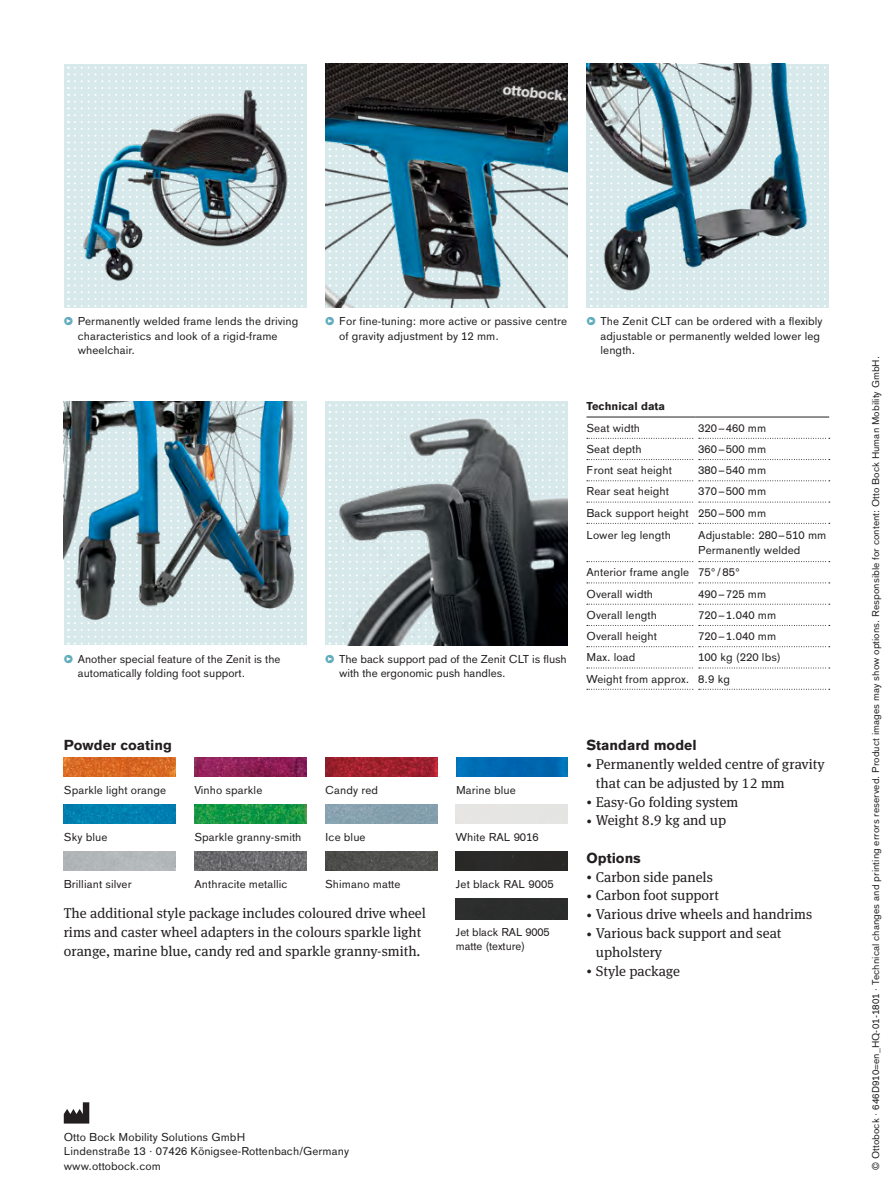
<style>
.page{position:relative;width:893px;height:1191px;background:#fff}
.page>*{position:absolute;margin:0;border:0;box-sizing:border-box;transform-origin:0 0}
.D2_Copy_List_9_5pt_1{font:14.25px/18.8px "OBO Serif";color:#231f20}
.D2_Copy_Subhead_9_5p{font:700 14.25px "OBO Sans";color:#231f20}
.D4_Marginal_Copy_7_5{font:11.25px/14.2px "OBO Sans";letter-spacing:.005em;color:#231f20}
.D7_Tab_Copy{font:11.25px "OBO Sans";letter-spacing:.005em;color:#231f20}
.D7_Tab_Head{font:700 11.25px "OBO Sans";color:#231f20}
.D6_Source_6_5pt_8pt{font:9.75px "OBO Sans";letter-spacing:.005em;color:#231f20}
.s1{font-family:"OBO Serif";color:#61acbd}
.s2{font-size:10.65px}
</style>
<div class="page">
<svg style="left:75px;top:67px;width:231px;height:240px;background:#daeaed"></svg>
<svg style="left:68px;top:68px;width:1px;height:237px"></svg>
<svg style="left:75px;top:634px;width:231px;height:10px;background:#daeaed"></svg>
<img style="left:64px;top:76px;width:242px;height:219px">
<img style="left:325px;top:64px;width:243px;height:244px">
<img style="left:586px;top:64px;width:243px;height:244px">
<svg style="left:64px;top:1102px;width:25px;height:21px"></svg>
<svg style="left:586px;top:417px;width:243px;height:272px"></svg>
<svg style="left:587px;top:438px;width:243px;height:1px"></svg>
<svg style="left:587px;top:459px;width:243px;height:1px"></svg>
<svg style="left:587px;top:480px;width:243px;height:1px"></svg>
<svg style="left:587px;top:502px;width:243px;height:1px"></svg>
<svg style="left:587px;top:523px;width:243px;height:1px"></svg>
<svg style="left:587px;top:561px;width:243px;height:1px"></svg>
<svg style="left:587px;top:582px;width:243px;height:1px"></svg>
<svg style="left:587px;top:604px;width:243px;height:1px"></svg>
<svg style="left:587px;top:625px;width:243px;height:1px"></svg>
<svg style="left:587px;top:646px;width:243px;height:1px"></svg>
<svg style="left:587px;top:667px;width:243px;height:1px"></svg>
<svg style="left:587px;top:689px;width:243px;height:1px"></svg>
<div style="left:693px;top:417px;width:5px;height:21px;background:#fff"></div>
<div style="left:693px;top:438px;width:5px;height:21px;background:#fff"></div>
<div style="left:693px;top:459px;width:5px;height:22px;background:#fff"></div>
<div style="left:693px;top:481px;width:5px;height:21px;background:#fff"></div>
<div style="left:693px;top:502px;width:5px;height:21px;background:#fff"></div>
<div style="left:693px;top:523px;width:5px;height:38px;background:#fff"></div>
<div style="left:693px;top:561px;width:5px;height:22px;background:#fff"></div>
<div style="left:693px;top:583px;width:5px;height:21px;background:#fff"></div>
<div style="left:693px;top:604px;width:5px;height:21px;background:#fff"></div>
<div style="left:693px;top:625px;width:5px;height:21px;background:#fff"></div>
<div style="left:693px;top:646px;width:5px;height:22px;background:#fff"></div>
<div style="left:693px;top:668px;width:5px;height:21px;background:#fff"></div>
<hr style="left:586px;top:416px;width:110px;height:1px;background:#231f20">
<hr style="left:696px;top:416px;width:133px;height:1px;background:#231f20">
<img style="left:64px;top:758px;width:112px;height:18px">
<img style="left:194px;top:758px;width:112px;height:18px">
<img style="left:456px;top:757px;width:112px;height:19px">
<img style="left:325px;top:804px;width:112px;height:19px">
<img style="left:325px;top:758px;width:112px;height:18px">
<img style="left:325px;top:851px;width:112px;height:19px">
<img style="left:194px;top:851px;width:112px;height:19px">
<div style="left:456px;top:851px;width:112px;height:19px;background:#292927"></div>
<img style="left:64px;top:804px;width:112px;height:19px">
<img style="left:194px;top:804px;width:112px;height:19px">
<div style="left:456px;top:898px;width:112px;height:21px;background:#2c2d2c"></div>
<img style="left:325px;top:401px;width:243px;height:244px">
<img style="left:64px;top:401px;width:242px;height:233px">
<p class="D4_Marginal_Copy_7_5" style="left:78px;top:314px;width:222px;text-indent:-14px"><span class="s1">•</span> Permanently welded frame lends the driving characteristics and look of a rigid-frame wheelchair.</p>
<p class="D4_Marginal_Copy_7_5" style="left:601px;top:314px;width:224px;text-indent:-14px"><span class="s1">•</span> The Zenit CLT can be ordered with a flexibly adjustable or permanently welded lower leg length.</p>
<p class="D4_Marginal_Copy_7_5" style="left:339px;top:314px;width:229px;text-indent:-14px"><span class="s1">•</span> For fine-tuning: more active or passive centre of gravity adjustment by 12 mm.</p>
<p class="D4_Marginal_Copy_7_5" style="left:78px;top:652px;width:204px;text-indent:-14px"><span class="s1">•</span> Another special feature of the Zenit is the automatically folding foot support.</p>
<p class="D4_Marginal_Copy_7_5" style="left:339px;top:652px;width:229px;text-indent:-14px"><span class="s1">•</span> The back support pad of the Zenit CLT is flush with the ergonomic push handles.</p>
<p class="D7_Tab_Head" style="left:586px;top:400px;width:80px">Technical data</p>
<p class="D7_Tab_Copy" style="left:586px;top:421px;width:55px">Seat width</p>
<p class="D7_Tab_Copy" style="left:698px;top:421px;width:69px">320–460 mm</p>
<p class="D7_Tab_Copy" style="left:586px;top:442px;width:57px">Seat depth</p>
<p class="D7_Tab_Copy" style="left:698px;top:442px;width:69px">360–500 mm</p>
<p class="D7_Tab_Copy" style="left:586px;top:464px;width:87px">Front seat height</p>
<p class="D7_Tab_Copy" style="left:698px;top:464px;width:69px">380–540 mm</p>
<p class="D7_Tab_Copy" style="left:586px;top:485px;width:84px">Rear seat height</p>
<p class="D7_Tab_Copy" style="left:698px;top:485px;width:69px">370–500 mm</p>
<p class="D7_Tab_Copy" style="left:586px;top:506px;width:104px">Back support height</p>
<p class="D7_Tab_Copy" style="left:698px;top:506px;width:69px">250–500 mm</p>
<p class="D7_Tab_Copy" style="left:586px;top:529px;width:86px">Lower leg length</p>
<p class="D7_Tab_Copy" style="left:698px;top:529px;width:130px">Adjustable: 280–510 mm</p>
<p class="D7_Tab_Copy" style="left:698px;top:543px;width:104px">Permanently welded</p>
<p class="D7_Tab_Copy" style="left:586px;top:566px;width:104px">Anterior frame angle</p>
<p class="D7_Tab_Copy" style="left:698px;top:566px;width:43px">75° /85°</p>
<p class="D7_Tab_Copy" style="left:586px;top:587px;width:68px">Overall width</p>
<p class="D7_Tab_Copy" style="left:698px;top:587px;width:69px">490–725 mm</p>
<p class="D7_Tab_Copy" style="left:586px;top:608px;width:72px">Overall length</p>
<p class="D7_Tab_Copy" style="left:698px;top:608px;width:79px">720–1.040 mm</p>
<p class="D7_Tab_Copy" style="left:586px;top:629px;width:72px">Overall height</p>
<p class="D7_Tab_Copy" style="left:698px;top:629px;width:79px">720–1.040 mm</p>
<p class="D7_Tab_Copy" style="left:586px;top:651px;width:50px">Max. load</p>
<p class="D7_Tab_Copy" style="left:698px;top:651px;width:84px">100 kg (220 lbs)</p>
<p class="D7_Tab_Copy" style="left:586px;top:672px;width:104px">Weight from approx.</p>
<p class="D7_Tab_Copy" style="left:698px;top:672px;width:33px">8.9 kg</p>
<p class="D2_Copy_Subhead_9_5p" style="left:64px;top:737px;width:110px">Powder coating</p>
<p class="D4_Marginal_Copy_7_5" style="left:64px;top:783px;width:104px">Sparkle light orange</p>
<p class="D4_Marginal_Copy_7_5" style="left:194px;top:783px;width:70px">Vinho sparkle</p>
<p class="D4_Marginal_Copy_7_5" style="left:456px;top:783px;width:61px">Marine blue</p>
<p class="D4_Marginal_Copy_7_5" style="left:325px;top:830px;width:42px">Ice blue</p>
<p class="D4_Marginal_Copy_7_5" style="left:325px;top:783px;width:55px">Candy red</p>
<p class="D4_Marginal_Copy_7_5" style="left:64px;top:830px;width:45px">Sky blue</p>
<p class="D4_Marginal_Copy_7_5" style="left:194px;top:830px;width:109px">Sparkle granny-smith</p>
<p class="D4_Marginal_Copy_7_5" style="left:456px;top:830px;width:85px">White RAL 9016</p>
<p class="D4_Marginal_Copy_7_5" style="left:456px;top:877px;width:99px">Jet black RAL 9005</p>
<p class="D4_Marginal_Copy_7_5" style="left:64px;top:877px;width:69px">Brilliant silver</p>
<p class="D4_Marginal_Copy_7_5" style="left:194px;top:877px;width:95px">Anthracite metallic</p>
<p class="D4_Marginal_Copy_7_5" style="left:325px;top:877px;width:77px">Shimano matte</p>
<p class="D2_Copy_List_9_5pt_1" style="left:64px;top:904px;width:364px">The additional style package includes coloured drive wheel rims and caster wheel adapters in the colours sparkle light orange, marine blue, candy red and sparkle granny-smith.</p>
<p class="D4_Marginal_Copy_7_5" style="left:456px;top:924px;width:95px">Jet black RAL 9005 matte (texture)</p>
<p class="D2_Copy_Subhead_9_5p" style="left:586px;top:737px;width:112px">Standard model</p>
<p class="D2_Copy_List_9_5pt_1" style="left:596px;top:755px;width:230px;text-indent:-9px"><span class="s2">•</span> Permanently welded centre of gravity that can be adjusted by 12 mm</p>
<p class="D2_Copy_List_9_5pt_1" style="left:586px;top:792px;width:153px"><span class="s2">•</span> Easy-Go folding system</p>
<p class="D2_Copy_List_9_5pt_1" style="left:586px;top:811px;width:141px"><span class="s2">•</span> Weight 8.9 kg and up</p>
<p class="D2_Copy_Subhead_9_5p" style="left:586px;top:849px;width:56px">Options</p>
<p class="D2_Copy_List_9_5pt_1" style="left:586px;top:867px;width:128px"><span class="s2">•</span> Carbon side panels</p>
<p class="D2_Copy_List_9_5pt_1" style="left:586px;top:886px;width:134px"><span class="s2">•</span> Carbon foot support</p>
<p class="D2_Copy_List_9_5pt_1" style="left:586px;top:905px;width:227px"><span class="s2">•</span> Various drive wheels and handrims</p>
<p class="D2_Copy_List_9_5pt_1" style="left:596px;top:923px;width:187px;text-indent:-9px"><span class="s2">•</span> Various back support and seat upholstery</p>
<p class="D2_Copy_List_9_5pt_1" style="left:586px;top:961px;width:95px"><span class="s2">•</span> Style package</p>
<p class="D4_Marginal_Copy_7_5" style="left:64px;top:1130px;width:183px">Otto Bock Mobility Solutions GmbH</p>
<p class="D4_Marginal_Copy_7_5" style="left:64px;top:1144px;width:287px">Lindenstraße 13 · 07426 Königsee-Rottenbach/Germany</p>
<p class="D4_Marginal_Copy_7_5" style="left:64px;top:1158px;width:99px">www.ottobock.com</p>
<p class="D6_Source_6_5pt_8pt" style="left:870px;top:1169px;width:815px;rotate:-90deg">© Ottobock · 646D910=en_HQ-01-1801 · Technical changes and printing errors reserved. Product images may show options. Responsible for content: Otto Bock Human Mobility GmbH.</p>
</div>
